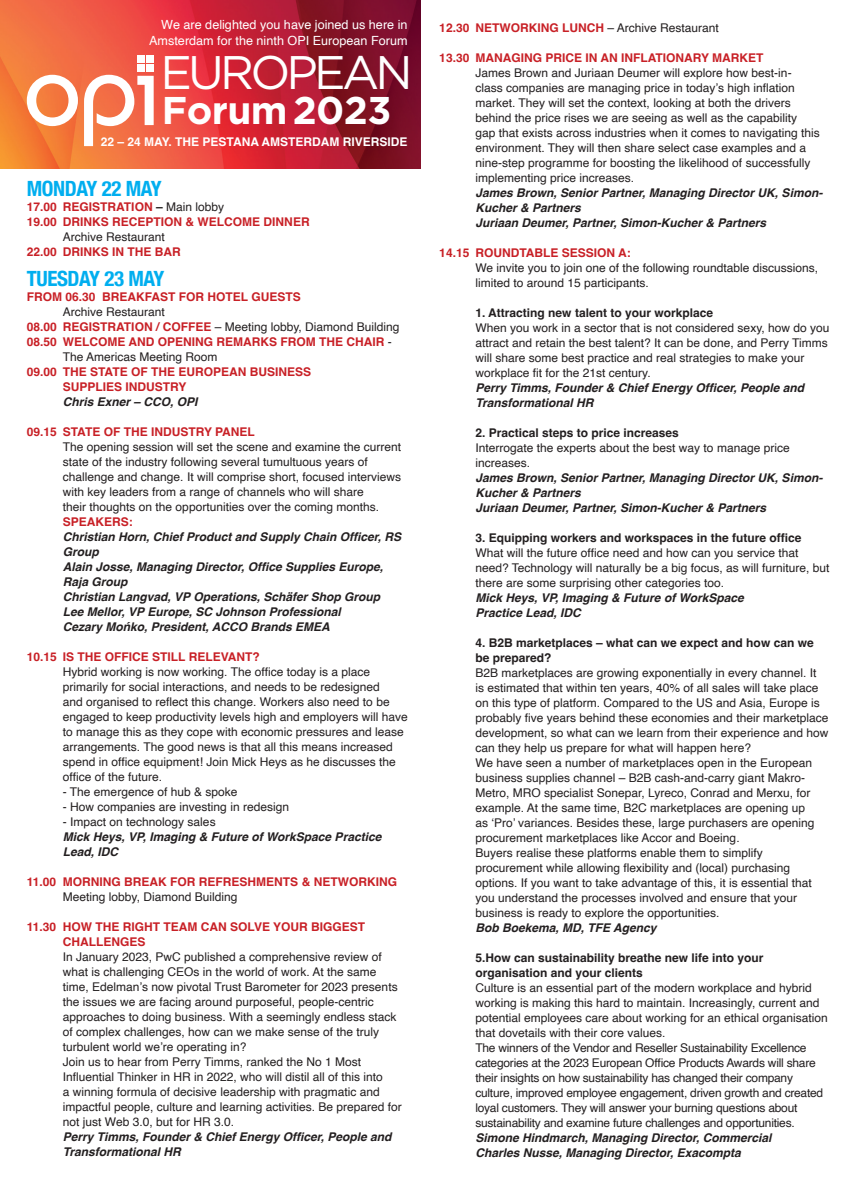
<style>
.page{position:relative;width:851px;height:1178px;background:#fff}
.page>*{position:absolute;margin:0;border:0;box-sizing:border-box;transform-origin:0 0}
.t1{font:47.1px "Gotham";letter-spacing:-.08em;color:#fff}
.t2{font:700 38.7px "Gotham";letter-spacing:-.015em;color:#fff}
.t3{font:700 condensed 21px "Helvetica Neue";letter-spacing:-.02em;color:#00aeef}
.t4{font:12.6px/15.8px "Helvetica";color:#fff;text-align:right}
.t5{font:12px/15px "Helvetica";color:#231f20}
.t6{font:italic 700 12px/15px "Helvetica";color:#231f20}
.t7{font:700 12px/15px "Helvetica";color:#c82026}
.t8{font:12px/15px "Helvetica";letter-spacing:-.02em;color:#231f20}
.t9{font:700 12px/15px "Helvetica";color:#231f20}
.t10{font:700 12px "Helvetica";color:#fff}
.s1{color:#231f20}
.s2{font-weight:400;color:#231f20}
.s3{font-weight:700;color:#c82026}
.s4{font-style:italic;color:#231f20}
</style>
<div class="page">
<img style="left:0;top:0;width:420px;height:168px">
<svg style="left:27px;top:75px;width:51px;height:51px"></svg>
<svg style="left:84px;top:75px;width:70px;height:71px"></svg>
<div style="left:137px;top:64px;width:8px;height:8px;background:#fff"></div>
<div style="left:146px;top:64px;width:8px;height:8px;background:#fff"></div>
<div style="left:137px;top:55px;width:8px;height:8px;background:#fff"></div>
<div style="left:146px;top:55px;width:8px;height:8px;background:#fff"></div>
<p class="t4" style="left:149px;top:17px;width:260px">We are delighted you have joined us here in<br>Amsterdam for the ninth OPI European Forum</p>
<p class="t1" style="left:160px;top:46px;width:254px">EUROPEAN</p>
<p class="t2" style="left:162px;top:88px;width:231px">Forum2023</p>
<p class="t10" style="left:101px;top:134px;width:308px">22 – 24 MAY. THE PESTANA AMSTERDAM RIVERSIDE</p>
<p class="t3" style="left:27px;top:171px;width:136px">MONDAY 22 MAY</p>
<p class="t7" style="left:27px;top:200px;width:199px">17.00 REGISTRATION <span class="s1">–</span> <span class="s2">Main lobby</span></p>
<p class="t7" style="left:63px;top:215px;width:248px;text-indent:-36px">19.00 DRINKS RECEPTION &amp; WELCOME DINNER<br><span class="s2">Archive Restaurant</span></p>
<p class="t7" style="left:27px;top:245px;width:155px">22.00 DRINKS IN THE BAR</p>
<p class="t3" style="left:27px;top:261px;width:139px">TUESDAY 23 MAY</p>
<p class="t7" style="left:63px;top:290px;width:239px;text-indent:-36px">FROM 06.30 BREAKFAST FOR HOTEL GUESTS<br><span class="s2">Archive Restaurant</span></p>
<p class="t5" style="left:27px;top:319px;width:374px"><span class="s3">08.00 REGISTRATION / COFFEE</span> – Meeting lobby, Diamond Building</p>
<p class="t7" style="left:63px;top:335px;width:330px;text-indent:-36px">08.50 WELCOME AND OPENING REMARKS FROM THE CHAIR <span class="s2">-<br>The Americas Meeting Room</span></p>
<p class="t7" style="left:63px;top:365px;width:250px;text-indent:-36px">09.00 THE STATE OF THE EUROPEAN BUSINESS<br>SUPPLIES INDUSTRY<br><span class="s4">Chris Exner – CCO, OPI</span></p>
<p class="t7" style="left:27px;top:425px;width:230px">09.15 STATE OF THE INDUSTRY PANEL</p>
<p class="t5" style="left:63px;top:439px;width:340px">The opening session will set the scene and examine the current state of the industry following several tumultuous years of challenge and change. It will comprise short, focused interviews with key leaders from a range of channels who will share<br>their thoughts on the opportunities over the coming months.<br><span class="s3">SPEAKERS:</span></p>
<p class="t6" style="left:63px;top:529px;width:340px">Christian Horn, Chief Product and Supply Chain Officer, RS<br>Group</p>
<p class="t6" style="left:63px;top:559px;width:322px">Alain Josse, Managing Director, Office Supplies Europe,<br>Raja Group</p>
<p class="t6" style="left:63px;top:589px;width:319px">Christian Langvad, VP Operations, Schäfer Shop Group</p>
<p class="t6" style="left:63px;top:604px;width:279px">Lee Mellor, VP Europe, SC Johnson Professional</p>
<p class="t6" style="left:63px;top:619px;width:268px">Cezary Mońko, President, ACCO Brands EMEA</p>
<p class="t7" style="left:27px;top:650px;width:234px">10.15 IS THE OFFICE STILL RELEVANT?</p>
<p class="t5" style="left:63px;top:664px;width:346px">Hybrid working is now working. The office today is a place primarily for social interactions, and needs to be redesigned<br>and organised to reflect this change. Workers also need to be engaged to keep productivity levels high and employers will have to manage this as they cope with economic pressures and lease arrangements. The good news is that all this means increased spend in office equipment! Join Mick Heys as he discusses the office of the future.</p>
<p class="t5" style="left:63px;top:784px;width:176px">- The emergence of hub &amp; spoke</p>
<p class="t5" style="left:63px;top:799px;width:228px">- How companies are investing in redesign</p>
<p class="t5" style="left:63px;top:814px;width:154px">- Impact on technology sales</p>
<p class="t6" style="left:63px;top:829px;width:320px">Mick Heys, VP, Imaging &amp; Future of WorkSpace Practice<br>Lead, IDC</p>
<p class="t7" style="left:63px;top:875px;width:335px;text-indent:-36px">11.00 MORNING BREAK FOR REFRESHMENTS &amp; NETWORKING<br><span class="s2">Meeting lobby, Diamond Building</span></p>
<p class="t7" style="left:63px;top:920px;width:304px;text-indent:-36px">11.30 HOW THE RIGHT TEAM CAN SOLVE YOUR BIGGEST<br>CHALLENGES</p>
<p class="t5" style="left:63px;top:949px;width:336px">In January 2023, PwC published a comprehensive review of what is challenging CEOs in the world of work. At the same time, Edelman’s now pivotal Trust Barometer for 2023 presents the issues we are facing around purposeful, people-centric approaches to doing business. With a seemingly endless stack of complex challenges, how can we make sense of the truly turbulent world we’re operating in?</p>
<p class="t5" style="left:63px;top:1054px;width:340px">Join us to hear from Perry Timms, ranked the No 1 Most Influential Thinker in HR in 2022, who will distil all of this into<br>a winning formula of decisive leadership with pragmatic and impactful people, culture and learning activities. Be prepared for not just Web 3.0, but for HR 3.0.</p>
<p class="t6" style="left:63px;top:1129px;width:330px">Perry Timms, Founder &amp; Chief Energy Officer, People and<br>Transformational HR</p>
<p class="t7" style="left:439px;top:21px;width:281px">12.30 NETWORKING LUNCH <span class="s2">– Archive Restaurant</span></p>
<p class="t7" style="left:439px;top:51px;width:326px">13.30 MANAGING PRICE IN AN INFLATIONARY MARKET</p>
<p class="t5" style="left:475px;top:65px;width:346px">James Brown and Juriaan Deumer will explore how best-in&shy;class companies are managing price in today’s high inflation market. They will set the context, looking at both the drivers behind the price rises we are seeing as well as the capability gap that exists across industries when it comes to navigating this environment. They will then share select case examples and a nine-step programme for boosting the likelihood of successfully implementing price increases.</p>
<p class="t6" style="left:475px;top:185px;width:349px">James Brown, Senior Partner, Managing Director UK, Simon-<br>Kucher &amp; Partners</p>
<p class="t6" style="left:475px;top:215px;width:292px">Juriaan Deumer, Partner, Simon-Kucher &amp; Partners</p>
<p class="t7" style="left:439px;top:246px;width:193px">14.15 ROUNDTABLE SESSION A:</p>
<p class="t5" style="left:475px;top:260px;width:344px">We invite you to join one of the following roundtable discussions, limited to around 15 participants.</p>
<p class="t9" style="left:475px;top:306px;width:239px">1. Attracting new talent to your workplace</p>
<p class="t5" style="left:475px;top:320px;width:355px">When you work in a sector that is not considered sexy, how do you attract and retain the best talent? It can be done, and Perry Timms will share some best practice and real strategies to make your workplace fit for the 21st century.</p>
<p class="t6" style="left:475px;top:380px;width:330px">Perry Timms, Founder &amp; Chief Energy Officer, People and<br>Transformational HR</p>
<p class="t9" style="left:475px;top:426px;width:205px">2. Practical steps to price increases</p>
<p class="t5" style="left:475px;top:440px;width:316px">Interrogate the experts about the best way to manage price increases.</p>
<p class="t6" style="left:475px;top:470px;width:349px">James Brown, Senior Partner, Managing Director UK, Simon-<br>Kucher &amp; Partners</p>
<p class="t6" style="left:475px;top:500px;width:292px">Juriaan Deumer, Partner, Simon-Kucher &amp; Partners</p>
<p class="t9" style="left:475px;top:531px;width:328px">3. Equipping workers and workspaces in the future office</p>
<p class="t5" style="left:475px;top:545px;width:355px">What will the future office need and how can you service that need? Technology will naturally be a big focus, as will furniture, but there are some surprising other categories too.</p>
<p class="t6" style="left:475px;top:590px;width:270px">Mick Heys, VP, Imaging &amp; Future of WorkSpace<br>Practice Lead, IDC</p>
<p class="t9" style="left:475px;top:636px;width:340px">4. B2B marketplaces – what can we expect and how can we be prepared?</p>
<p class="t5" style="left:475px;top:665px;width:354px">B2B marketplaces are growing exponentially in every channel. It<br>is estimated that within ten years, 40% of all sales will take place on this type of platform. Compared to the US and Asia, Europe is probably five years behind these economies and their marketplace development, so what can we learn from their experience and how can they help us prepare for what will happen here?</p>
<p class="t5" style="left:475px;top:755px;width:341px">We have seen a number of marketplaces open in the European business supplies channel – B2B cash-and-carry giant Makro-Metro, MRO specialist Sonepar, Lyreco, Conrad and Merxu, for example. At the same time, B2C marketplaces are opening up as ‘Pro’ variances. Besides these, large purchasers are opening procurement marketplaces like Accor and Boeing.</p>
<p class="t5" style="left:475px;top:845px;width:338px">Buyers realise these platforms enable them to simplify procurement while allowing flexibility and (local) purchasing options. If you want to take advantage of this, it is essential that you understand the processes involved and ensure that your business is ready to explore the opportunities.</p>
<p class="t6" style="left:475px;top:920px;width:182px">Bob Boekema, MD, TFE Agency</p>
<p class="t9" style="left:475px;top:951px;width:290px">5.How can sustainability breathe new life into your organisation and your clients</p>
<p class="t5" style="left:475px;top:980px;width:354px">Culture is an essential part of the modern workplace and hybrid working is making this hard to maintain. Increasingly, current and potential employees care about working for an ethical organisation that dovetails with their core values.</p>
<p class="t8" style="left:475px;top:1040px;width:349px">The winners of the Vendor and Reseller Sustainability Excellence categories at the 2023 European Office Products Awards will share their insights on how sustainability has changed their company culture, improved employee engagement, driven growth and created loyal customers. They will answer your burning questions about sustainability and examine future challenges and opportunities.</p>
<p class="t6" style="left:475px;top:1130px;width:298px">Simone Hindmarch, Managing Director, Commercial</p>
<p class="t6" style="left:475px;top:1145px;width:267px">Charles Nusse, Managing Director, Exacompta</p>
</div>
